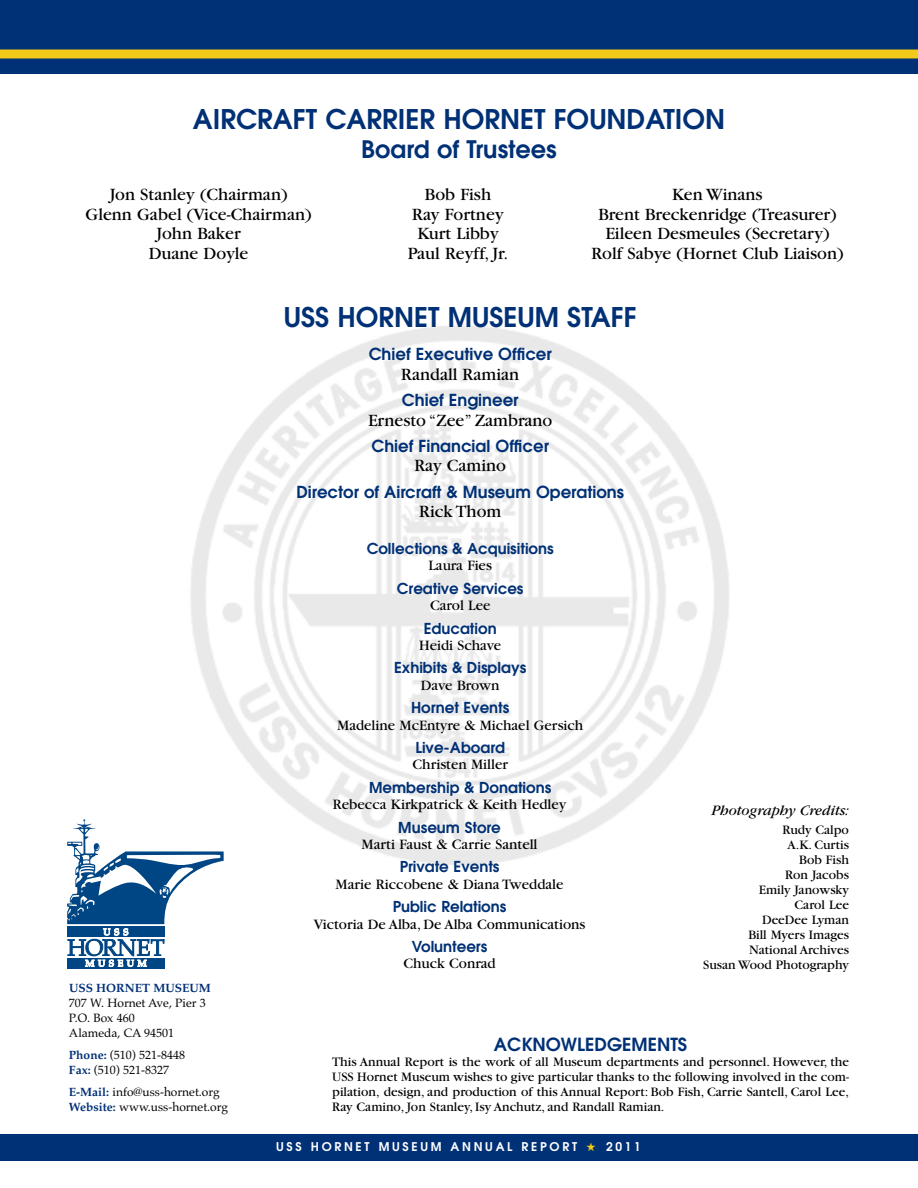
<style>
.page{position:relative;width:918px;height:1188px;background:#fff}
.page>*{position:absolute;margin:0;border:0;box-sizing:border-box;transform-origin:0 0}
.t1{font:600 27px "Avant Garde";color:#003075}
.t2{font:600 24px "Avant Garde";color:#003075}
.t3{font:18px/19.5px "Garamond";color:#000;text-align:center}
.t4{font:600 18px "Avant Garde";color:#003075}
.t5{font:600 16.5px "Avant Garde";color:#003075}
.t6{font:15px "Garamond";color:#000}
.t7{font:600 15px "Avant Garde";color:#003075}
.t8{font:italic 15px "Garamond";color:#000}
.t9{font:13.5px/15px "Garamond";color:#000;text-align:justify}
.t10{font:12px/15px "Palatino";color:#000}
.t11{font:600 12px "Avant Garde";letter-spacing:.225em;color:#fff}
.t12{font:700 12px "Palatino";color:#003075}
.s1{font-weight:700;color:#003075}
.s2{color:#f2ca17}
</style>
<div class="page">
<div style="left:0;top:0;width:918px;height:74px;background:#003075"></div>
<div style="left:0;top:1134px;width:918px;height:27px;background:#003075"></div>
<div style="left:0;top:50px;width:918px;height:8px;background:#f2ca17"></div>
<img style="left:191px;top:326px;width:538px;height:539px">
<div style="left:67px;top:958px;width:97px;height:11px;background:#004684"></div>
<svg style="left:67px;top:819px;width:157px;height:148px"></svg>
<h1 class="t1" style="left:193px;top:109px;width:534px">AIRCRAFT CARRIER HORNET FOUNDATION</h1>
<h2 class="t2" style="left:361px;top:141px;width:197px">Board of Trustees</h2>
<h3 class="t3" style="left:86px;top:186px;width:227px">Jon Stanley (Chairman)<br>Glenn Gabel (Vice-Chairman)<br>John Baker<br>Duane Doyle</h3>
<h3 class="t3" style="left:408px;top:186px;width:102px">Bob Fish<br>Ray Fortney<br>Kurt Libby<br>Paul Reyff, Jr.</h3>
<h3 class="t3" style="left:591px;top:186px;width:254px">Ken Winans<br>Brent Breckenridge (Treasurer)<br>Eileen Desmeules (Secretary)<br>Rolf Sabye (Hornet Club Liaison)</h3>
<p class="t12" style="left:69px;top:983px;width:143px">USS HORNET MUSEUM</p>
<p class="t10" style="left:69px;top:995px;width:138px">707 W. Hornet Ave, Pier 3<br>P.O. Box 460<br>Alameda, CA 94501</p>
<p class="t10" style="left:69px;top:1047px;width:118px"><span class="s1">Phone:</span> (510) 521-8448<br><span class="s1">Fax:</span> (510) 521-8327</p>
<p class="t10" style="left:69px;top:1084px;width:161px"><span class="s1">E-Mail:</span> info@uss-hornet.org<br><span class="s1">Website:</span> www.uss-hornet.org</p>
<h1 class="t1" style="left:284px;top:307px;width:354px">USS HORNET MUSEUM STAFF</h1>
<p class="t5" style="left:369px;top:348px;width:185px">Chief Executive Officer</p>
<h3 class="t3" style="left:401px;top:366px;width:120px">Randall Ramian</h3>
<p class="t5" style="left:402px;top:394px;width:118px">Chief Engineer</p>
<h3 class="t3" style="left:368px;top:412px;width:186px">Ernesto “Zee” Zambrano</h3>
<p class="t5" style="left:372px;top:440px;width:179px">Chief Financial Officer</p>
<h3 class="t3" style="left:414px;top:458px;width:93px">Ray Camino</h3>
<p class="t5" style="left:296px;top:485px;width:329px">Director of Aircraft &amp; Museum Operations</p>
<h3 class="t3" style="left:419px;top:503px;width:84px">Rick Thom</h3>
<p class="t7" style="left:367px;top:543px;width:189px">Collections &amp; Acquisitions</p>
<p class="t6" style="left:429px;top:561px;width:65px">Laura Fies</p>
<p class="t7" style="left:397px;top:583px;width:128px">Creative Services</p>
<p class="t6" style="left:430px;top:600px;width:62px">Carol Lee</p>
<p class="t7" style="left:424px;top:622px;width:74px">Education</p>
<p class="t6" style="left:419px;top:640px;width:84px">Heidi Schave</p>
<p class="t7" style="left:394px;top:662px;width:134px">Exhibits &amp; Displays</p>
<p class="t6" style="left:421px;top:680px;width:80px">Dave Brown</p>
<p class="t7" style="left:411px;top:702px;width:100px">Hornet Events</p>
<p class="t6" style="left:337px;top:720px;width:247px">Madeline McEntyre &amp; Michael Gersich</p>
<p class="t7" style="left:415px;top:742px;width:91px">Live-Aboard</p>
<p class="t6" style="left:413px;top:760px;width:97px">Christen Miller</p>
<p class="t7" style="left:369px;top:782px;width:184px">Membership &amp; Donations</p>
<p class="t6" style="left:333px;top:799px;width:235px">Rebecca Kirkpatrick &amp; Keith Hedley</p>
<p class="t7" style="left:398px;top:821px;width:104px">Museum Store</p>
<p class="t6" style="left:362px;top:839px;width:177px">Marti Faust &amp; Carrie Santell</p>
<p class="t7" style="left:400px;top:861px;width:101px">Private Events</p>
<p class="t6" style="left:336px;top:879px;width:229px">Marie Riccobene &amp; Diana Tweddale</p>
<p class="t7" style="left:393px;top:901px;width:115px">Public Relations</p>
<p class="t6" style="left:314px;top:919px;width:273px">Victoria De Alba, De Alba Communications</p>
<p class="t7" style="left:412px;top:941px;width:77px">Volunteers</p>
<p class="t6" style="left:403px;top:959px;width:94px">Chuck Conrad</p>
<p class="t8" style="left:711px;top:806px;width:139px">Photography Credits:</p>
<p class="t9" style="left:703px;top:823px;width:147px;text-align:right">Rudy Calpo<br>A.K. Curtis<br>Bob Fish<br>Ron Jacobs<br>Emily Janowsky<br>Carol Lee<br>DeeDee Lyman<br>Bill Myers Images<br>National Archives<br>Susan Wood Photography</p>
<h3 class="t4" style="left:494px;top:1038px;width:195px">ACKNOWLEDGEMENTS</h3>
<p class="t9" style="left:332px;top:1056px;width:518px">This Annual Report is the work of all Museum departments and personnel. However, the USS Hornet Museum wishes to give particular thanks to the following involved in the com&shy;pilation, design, and production of this Annual Report: Bob Fish, Carrie Santell, Carol Lee, Ray Camino, Jon Stanley, Isy Anchutz, and Randall Ramian.</p>
<p class="t11" style="left:276px;top:1142px;width:366px">USS HORNET MUSEUM ANNUAL REPORT <span class="s2">★</span> 2011</p>
</div>
